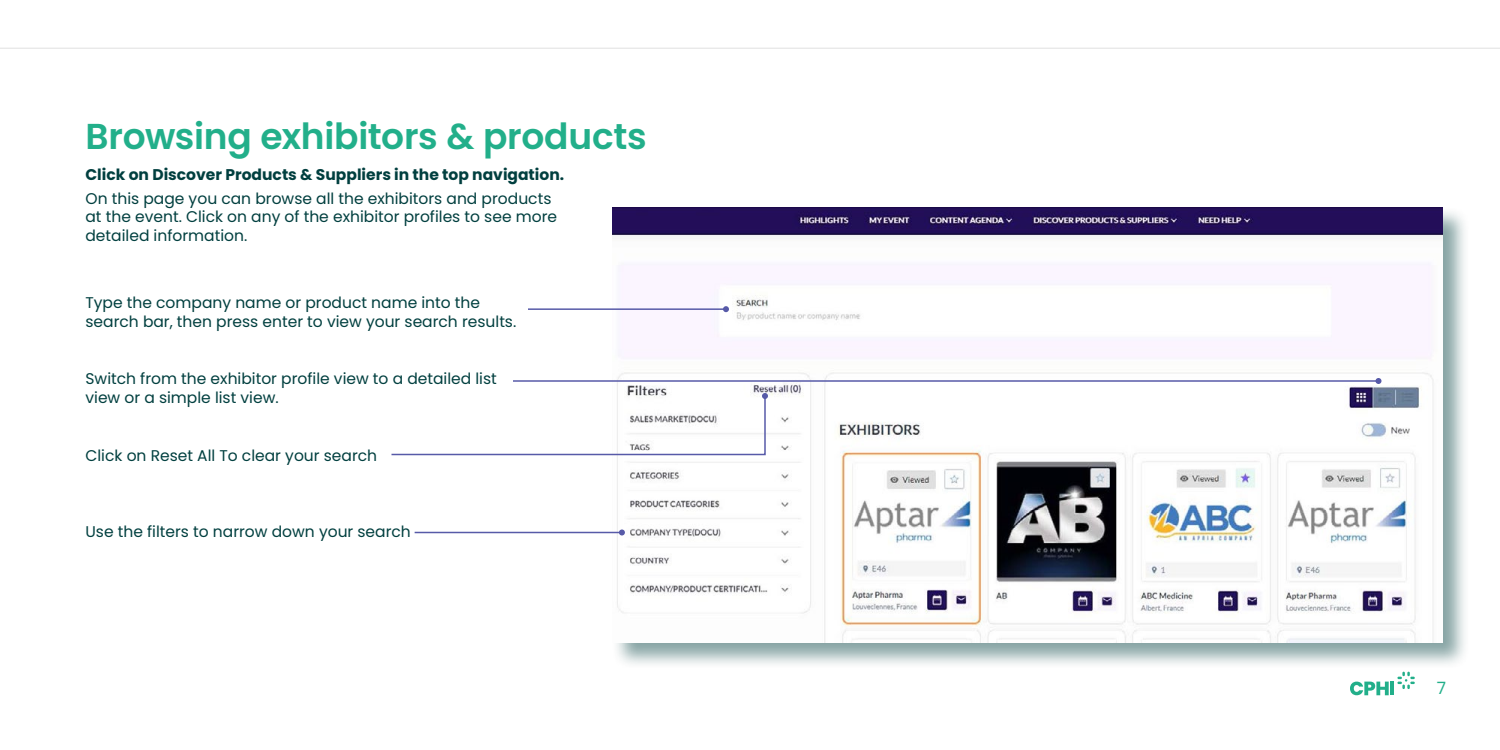
<style>
.page{position:relative;width:1500px;height:750px;background:#fff}
.page>*{position:absolute;margin:0;border:0;box-sizing:border-box;transform-origin:0 0}
.t1{font:600 36px "Poppins";letter-spacing:-.01em;color:#22af8a}
.t2{font:16.95px "Poppins";color:#22af8a}
.t3{font:15.45px/18.6px "Poppins";color:#003f3f}
.t4{font:700 15.45px "Poppins";color:#003f3f}
</style>
<div class="page">
<hr style="left:0;top:48px;width:1500px;height:1px;background:#000">
<div style="left:611px;top:206px;width:859px;height:463px;background:#003f3f;opacity:.47"></div>
<img style="left:612px;top:207px;width:831px;height:435px">
<hr style="left:528px;top:308px;width:198px;height:2px;background:#575aa8">
<svg style="left:723px;top:306px;width:6px;height:6px"></svg>
<hr style="left:513px;top:380px;width:865px;height:2px;background:#575aa8">
<svg style="left:1376px;top:378px;width:6px;height:6px"></svg>
<svg style="left:391px;top:393px;width:377px;height:63px"></svg>
<hr style="left:415px;top:532px;width:207px;height:1px;background:#575aa8">
<svg style="left:619px;top:530px;width:6px;height:6px"></svg>
<svg style="left:1350px;top:672px;width:65px;height:23px"></svg>
<h1 class="t1" style="left:86px;top:116px;width:563px">Browsing exhibitors &amp; products</h1>
<p class="t4" style="left:86px;top:166px;width:480px">Click on Discover Products &amp; Suppliers in the top navigation.</p>
<p class="t3" style="left:86px;top:189px;width:473px">On this page you can browse all the exhibitors and products at the event. Click on any of the exhibitor profiles to see more detailed information.</p>
<p class="t3" style="left:86px;top:293px;width:432px">Type the company name or product name into the search bar, then press enter to view your search results.</p>
<p class="t3" style="left:86px;top:370px;width:413px">Switch from the exhibitor profile view to a detailed list view or a simple list view.</p>
<p class="t3" style="left:86px;top:446px;width:293px">Click on Reset All To clear your search</p>
<p class="t3" style="left:86px;top:522px;width:327px">Use the filters to narrow down your search</p>
<p class="t2" style="left:1437px;top:679px;width:11px">7</p>
</div>
